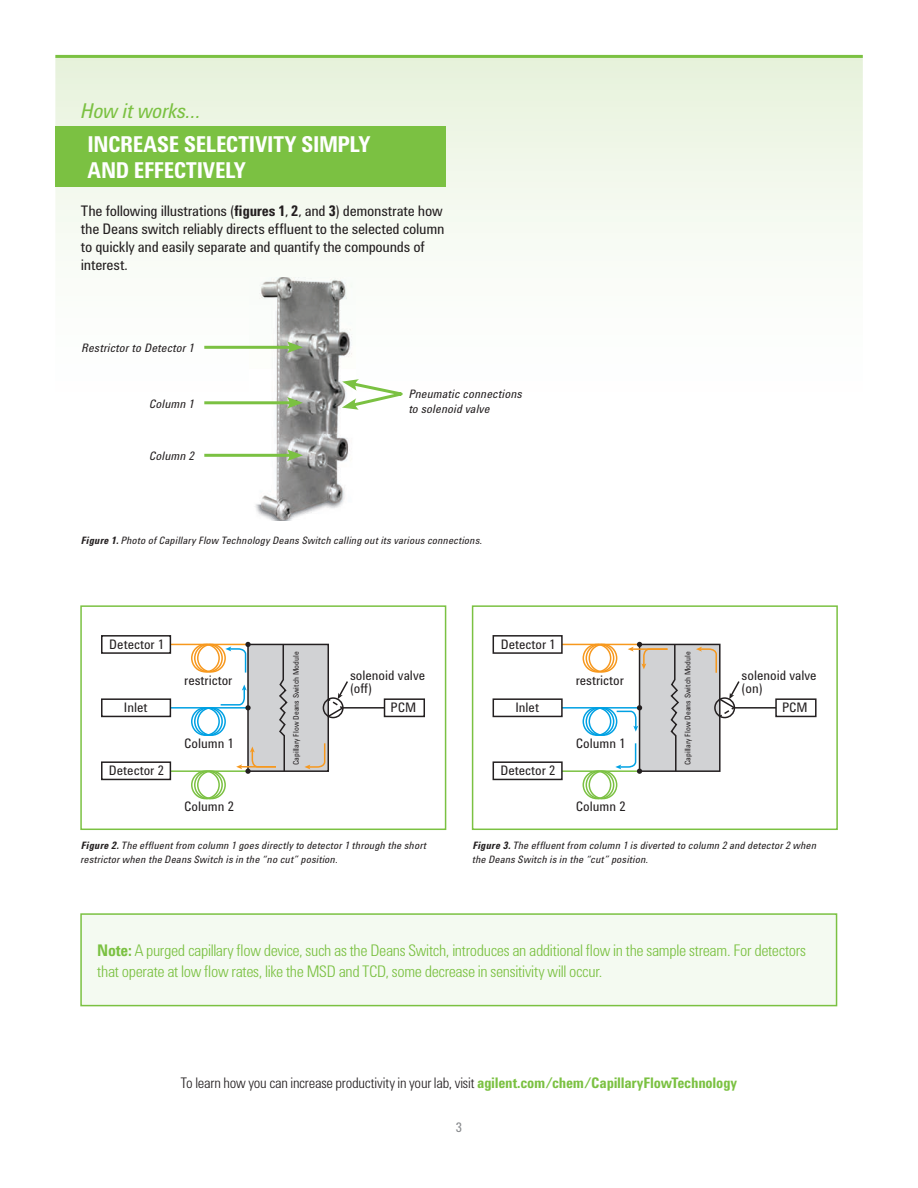
<style>
.page{position:relative;width:918px;height:1188px;background:#fff}
.page>*{position:absolute;margin:0;border:0;box-sizing:border-box;transform-origin:0 0}
.t1{font:700 22.5px/25.5px "Agilent Condensed CFF";letter-spacing:-.02em;color:#fff}
.t2{font:italic 21px "Agilent Condensed CFF";letter-spacing:-.015em;color:#7bc142}
.t3{font:300 16.5px/21px "Agilent Condensed CFF";letter-spacing:-.02em;color:#7bc142}
.t4{font:15px/18px "Agilent Condensed CFF";letter-spacing:-.015em;color:#231f20}
.t5{font:300 15px "Agilent Condensed CFF";letter-spacing:-.015em;color:#231f20}
.t6{font:13.5px/13.5px "Agilent Condensed CFF";color:#231f20}
.t7{font:13.5px "Agilent Condensed CFF";color:#87898c}
.t8{font:italic 12px/15px "Agilent Condensed CFF";letter-spacing:.015em;color:#231f20}
.t9{font:italic 10.5px/13.5px "Agilent Condensed CFF";letter-spacing:.02em;color:#231f20}
.t10{font:7.95px "Agilent Condensed CFF";color:#231f20}
.s1{font-weight:700}
.s2{font-weight:700;color:#7bc142}
</style>
<div class="page">
<svg style="left:55px;top:58px;width:808px;height:347px"></svg>
<hr style="left:55px;top:55px;width:808px;height:3px;background:#7bc142">
<div style="left:81px;top:914px;width:756px;height:92px;background:#f4faf1"></div>
<div style="left:80px;top:913px;width:757px;height:93px;border:2px solid #7bc142"></div>
<div style="left:55px;top:126px;width:391px;height:61px;background:#7bc142"></div>
<img style="left:249px;top:277px;width:106px;height:244px">
<hr style="left:204px;top:346px;width:89px;height:3px;background:#7bc142">
<svg style="left:287px;top:341px;width:16px;height:12px"></svg>
<hr style="left:204px;top:401px;width:89px;height:3px;background:#7bc142">
<svg style="left:287px;top:397px;width:16px;height:12px"></svg>
<hr style="left:204px;top:454px;width:89px;height:3px;background:#7bc142">
<svg style="left:287px;top:449px;width:16px;height:12px"></svg>
<svg style="left:342px;top:379px;width:73px;height:31px"></svg>
<hr style="left:170px;top:644px;width:78px;height:1px;background:#f7981d">
<div style="left:197px;top:644px;width:29px;height:29px;border:2px solid #f7981d;border-radius:50%"></div>
<div style="left:194px;top:644px;width:29px;height:29px;border:2px solid #f7981d;border-radius:50%"></div>
<div style="left:191px;top:644px;width:29px;height:29px;border:2px solid #f7981d;border-radius:50%"></div>
<div style="left:101px;top:635px;width:70px;height:19px;border:2px solid #231f20"></div>
<hr style="left:170px;top:707px;width:78px;height:2px;background:#00a1e3">
<div style="left:197px;top:707px;width:29px;height:29px;border:2px solid #00a1e3;border-radius:50%"></div>
<div style="left:194px;top:707px;width:29px;height:29px;border:2px solid #00a1e3;border-radius:50%"></div>
<div style="left:191px;top:707px;width:29px;height:29px;border:2px solid #00a1e3;border-radius:50%"></div>
<div style="left:101px;top:698px;width:70px;height:19px;border:2px solid #231f20"></div>
<hr style="left:170px;top:770px;width:78px;height:2px;background:#7bc142">
<div style="left:197px;top:770px;width:29px;height:29px;border:2px solid #7bc142;border-radius:50%"></div>
<div style="left:194px;top:770px;width:29px;height:29px;border:2px solid #7bc142;border-radius:50%"></div>
<div style="left:191px;top:770px;width:29px;height:29px;border:2px solid #7bc142;border-radius:50%"></div>
<div style="left:101px;top:761px;width:70px;height:19px;border:2px solid #231f20"></div>
<div style="left:248px;top:644px;width:80px;height:127px;background:#d1d2d4"></div>
<div style="left:247px;top:644px;width:82px;height:128px;border:2px solid #231f20"></div>
<div style="left:384px;top:698px;width:41px;height:19px;border:2px solid #231f20"></div>
<hr style="left:343px;top:707px;width:42px;height:2px;background:#231f20">
<div style="left:323px;top:697px;width:21px;height:21px;border:2px solid #231f20;border-radius:50%"></div>
<svg style="left:326px;top:680px;width:23px;height:38px"></svg>
<svg style="left:304px;top:743px;width:22px;height:26px"></svg>
<svg style="left:219px;top:642px;width:70px;height:132px"></svg>
<div style="left:80px;top:605px;width:366px;height:225px;border:2px solid #7bc142"></div>
<hr style="left:562px;top:644px;width:78px;height:1px;background:#f7981d">
<div style="left:589px;top:644px;width:28px;height:29px;border:2px solid #f7981d;border-radius:50%"></div>
<div style="left:586px;top:644px;width:28px;height:29px;border:2px solid #f7981d;border-radius:50%"></div>
<div style="left:583px;top:644px;width:28px;height:29px;border:2px solid #f7981d;border-radius:50%"></div>
<div style="left:493px;top:635px;width:70px;height:19px;border:2px solid #231f20"></div>
<hr style="left:562px;top:707px;width:78px;height:2px;background:#00a1e3">
<div style="left:589px;top:707px;width:28px;height:29px;border:2px solid #00a1e3;border-radius:50%"></div>
<div style="left:586px;top:707px;width:28px;height:29px;border:2px solid #00a1e3;border-radius:50%"></div>
<div style="left:583px;top:707px;width:28px;height:29px;border:2px solid #00a1e3;border-radius:50%"></div>
<div style="left:493px;top:698px;width:70px;height:19px;border:2px solid #231f20"></div>
<hr style="left:562px;top:770px;width:78px;height:2px;background:#7bc142">
<div style="left:589px;top:770px;width:28px;height:29px;border:2px solid #7bc142;border-radius:50%"></div>
<div style="left:586px;top:770px;width:28px;height:29px;border:2px solid #7bc142;border-radius:50%"></div>
<div style="left:583px;top:770px;width:28px;height:29px;border:2px solid #7bc142;border-radius:50%"></div>
<div style="left:493px;top:761px;width:70px;height:19px;border:2px solid #231f20"></div>
<div style="left:640px;top:644px;width:80px;height:127px;background:#d1d2d4"></div>
<div style="left:639px;top:644px;width:82px;height:128px;border:2px solid #231f20"></div>
<div style="left:775px;top:698px;width:42px;height:19px;border:2px solid #231f20"></div>
<hr style="left:734px;top:707px;width:42px;height:2px;background:#231f20">
<div style="left:714px;top:697px;width:21px;height:21px;border:2px solid #231f20;border-radius:50%"></div>
<svg style="left:718px;top:680px;width:23px;height:39px"></svg>
<svg style="left:696px;top:647px;width:21px;height:26px"></svg>
<svg style="left:615px;top:642px;width:65px;height:132px"></svg>
<div style="left:472px;top:605px;width:366px;height:225px;border:2px solid #7bc142"></div>
<h2 class="t2" style="left:81px;top:103px;width:122px">How it works…</h2>
<h1 class="t1" style="left:88px;top:134px;width:284px">INCREASE SELECTIVITY SIMPLY<br>AND EFFECTIVELY</h1>
<h3 class="t4" style="left:81px;top:203px;width:365px">The following illustrations (<span class="s1">figures 1</span>, <span class="s1">2</span>, and <span class="s1">3</span>) demonstrate how the Deans switch reliably directs effluent to the selected column to quickly and easily separate and quantify the compounds of interest.</h3>
<p class="t8" style="left:82px;top:342px;width:114px">Restrictor to Detector 1</p>
<p class="t8" style="left:150px;top:397px;width:47px">Column 1</p>
<p class="t8" style="left:150px;top:450px;width:47px">Column 2</p>
<p class="t8" style="left:409px;top:387px;width:115px">Pneumatic connections to solenoid valve</p>
<p class="t9" style="left:81px;top:534px;width:403px"><span class="s1">Figure 1.</span> Photo of Capillary Flow Technology Deans Switch calling out its various connections.</p>
<p class="t6" style="left:109px;top:639px;width:57px">Detector 1</p>
<p class="t6" style="left:501px;top:639px;width:57px">Detector 1</p>
<p class="t6" style="left:124px;top:702px;width:25px">Inlet</p>
<p class="t6" style="left:109px;top:765px;width:57px">Detector 2</p>
<p class="t6" style="left:184px;top:674px;width:50px">restrictor</p>
<p class="t6" style="left:184px;top:738px;width:51px">Column 1</p>
<p class="t10" style="left:293px;top:765px;width:115px;rotate:-90deg">Capillary Flow Deans Switch Module</p>
<p class="t6" style="left:350px;top:669px;width:77px">solenoid valve (off)</p>
<p class="t6" style="left:391px;top:702px;width:27px">PCM</p>
<p class="t6" style="left:515px;top:702px;width:25px">Inlet</p>
<p class="t6" style="left:500px;top:765px;width:57px">Detector 2</p>
<p class="t6" style="left:576px;top:674px;width:50px">restrictor</p>
<p class="t6" style="left:576px;top:738px;width:51px">Column 1</p>
<p class="t10" style="left:685px;top:765px;width:115px;rotate:-90deg">Capillary Flow Deans Switch Module</p>
<p class="t6" style="left:742px;top:669px;width:77px">solenoid valve (on)</p>
<p class="t6" style="left:782px;top:702px;width:27px">PCM</p>
<p class="t6" style="left:184px;top:801px;width:51px">Column 2</p>
<p class="t6" style="left:576px;top:801px;width:51px">Column 2</p>
<p class="t9" style="left:81px;top:840px;width:347px"><span class="s1">Figure 2.</span> The effluent from column 1 goes directly to detector 1 through the short restrictor when the Deans Switch is in the “no cut” position.</p>
<p class="t9" style="left:472px;top:840px;width:346px"><span class="s1">Figure 3.</span> The effluent from column 1 is diverted to column 2 and detector 2 when the Deans Switch is in the “cut” position.</p>
<h3 class="t3" style="left:97px;top:941px;width:710px"><span class="s1">Note:</span> A purged capillary flow device, such as the Deans Switch, introduces an additional flow in the sample stream. For detectors that operate at low flow rates, like the MSD and TCD, some decrease in sensitivity will occur.</h3>
<h3 class="t5" style="left:181px;top:1078px;width:558px">To learn how you can increase productivity in your lab, visit <span class="s2">agilent.com/chem/CapillaryFlowTechnology</span></h3>
<p class="t7" style="left:456px;top:1122px;width:8px">3</p>
</div>
